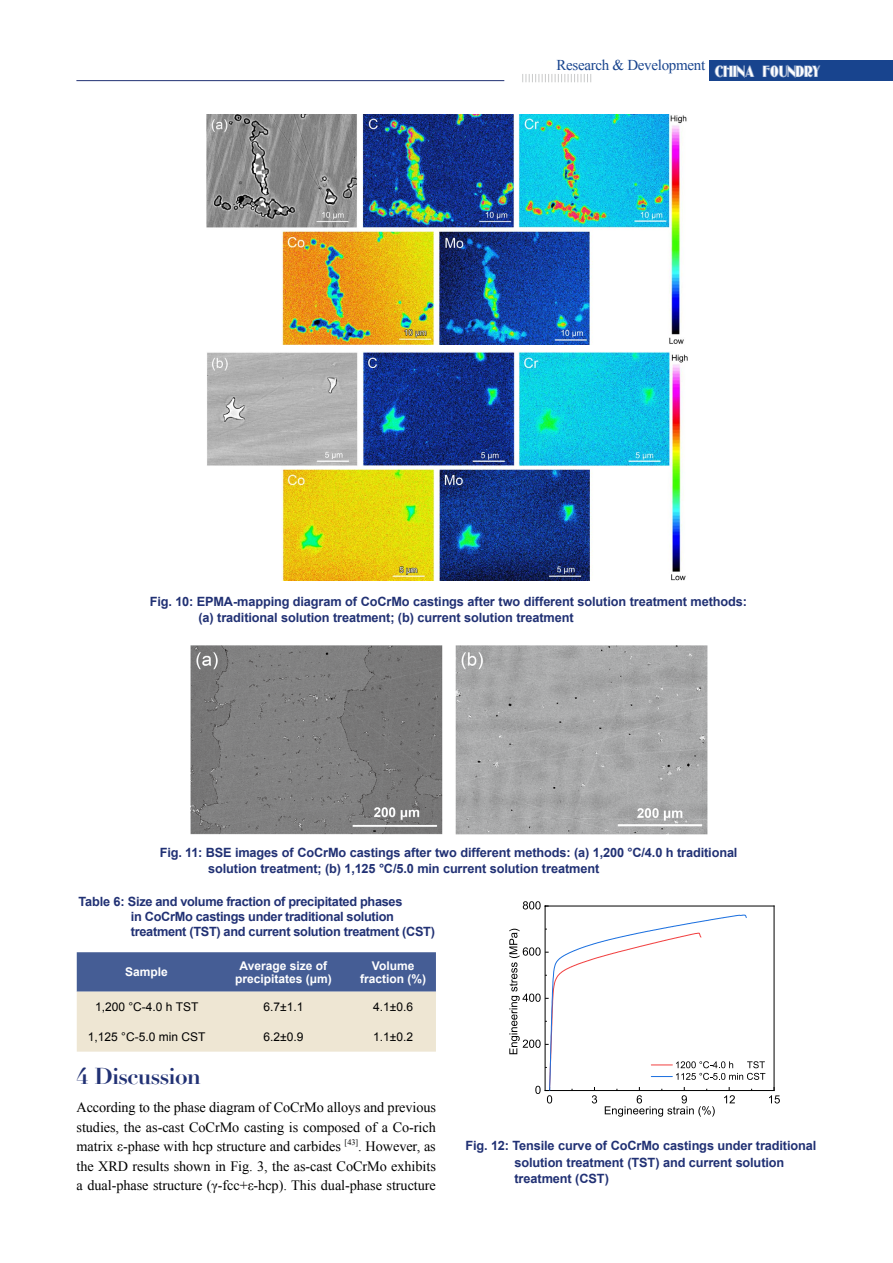
<style>
.page{position:relative;width:893px;height:1263px;background:#fff}
.page>*{position:absolute;margin:0;border:0;box-sizing:border-box;transform-origin:0 0}
.t1{font:700 22.5px "Didot";letter-spacing:-.03em;color:#213174}
.t2{font:15.6px "Oldgate Lane Outline";color:#fff}
.t3{font:15px "Times New Roman";letter-spacing:-.02em;color:#18448e}
.t4{font:14.25px/19.5px "Times New Roman";letter-spacing:-.005em;color:#000;text-align:justify}
.t5{font:700 12.75px/16.4px "Arial";letter-spacing:-.01em;color:#213174}
.t6{font:12px "Arial";color:#000}
.t7{font:700 12px/13.5px "Arial";color:#fff;text-align:center}
.t8{font:8.25px "Times New Roman";color:#000}
</style>
<div class="page">
<div style="left:709px;top:60px;width:184px;height:21px;background:#18448e"></div>
<svg style="left:522px;top:74px;width:69px;height:8px"></svg>
<hr style="left:76px;top:80px;width:428px;height:1px;background:#213174">
<img style="left:207px;top:115px;width:480px;height:229px">
<img style="left:207px;top:351px;width:481px;height:230px">
<img style="left:190px;top:645px;width:517px;height:190px">
<svg style="left:77px;top:952px;width:359px;height:100px;background:#abb0bb"></svg>
<svg style="left:509px;top:901px;width:271px;height:216px"></svg>
<p class="t3" style="left:556px;top:55px;width:150px">Research &amp; Development</p>
<p class="t2" style="left:715px;top:62px;width:107px">CHINA FOUNDRY</p>
<p class="t5" style="left:198px;top:594px;width:550px;text-indent:-49px">Fig. 10: EPMA-mapping diagram of CoCrMo castings after two different solution treatment methods: (a) traditional solution treatment; (b) current solution treatment</p>
<p class="t5" style="left:208px;top:845px;width:531px;text-indent:-49px">Fig. 11: BSE images of CoCrMo castings after two different methods: (a) 1,200 °C/4.0 h traditional solution treatment; (b) 1,125 °C/5.0 min current solution treatment</p>
<p class="t5" style="left:131px;top:894px;width:305px;line-height:15px;text-indent:-53px">Table 6: Size and volume fraction of precipitated phases<br>in CoCrMo castings under traditional solution treatment (TST) and current solution treatment (CST)</p>
<p class="t7" style="left:125px;top:966px;width:44px">Sample</p>
<p class="t7" style="left:235px;top:959px;width:98px">Average size of precipitates (μm)</p>
<p class="t7" style="left:360px;top:959px;width:67px">Volume fraction (%)</p>
<p class="t6" style="left:95px;top:999px;width:105px">1,200 °C-4.0 h TST</p>
<p class="t6" style="left:263px;top:999px;width:41px">6.7±1.1</p>
<p class="t6" style="left:373px;top:999px;width:41px">4.1±0.6</p>
<p class="t6" style="left:88px;top:1029px;width:119px">1,125 °C-5.0 min CST</p>
<p class="t6" style="left:263px;top:1029px;width:41px">6.2±0.9</p>
<p class="t6" style="left:373px;top:1029px;width:41px">1.1±0.2</p>
<h1 class="t1" style="left:76px;top:1062px;width:126px">4 Discussion</h1>
<p class="t4" style="left:77px;top:1098px;width:361px">According to the phase diagram of CoCrMo alloys and previous studies, the as-cast CoCrMo casting is composed of a Co-rich matrix ε-phase with hcp structure and carbides</p>
<p class="t8" style="left:345px;top:1136px;width:15px">[43]</p>
<p class="t4" style="left:77px;top:1137px;width:361px;text-indent:282px">. However, as the XRD results shown in Fig. 3, the as-cast CoCrMo exhibits a dual-phase structure (γ-fcc+ε-hcp). This dual-phase structure</p>
<p class="t5" style="left:514px;top:1138px;width:303px;text-indent:-49px">Fig. 12: Tensile curve of CoCrMo castings under traditional solution treatment (TST) and current solution treatment (CST)</p>
</div>
